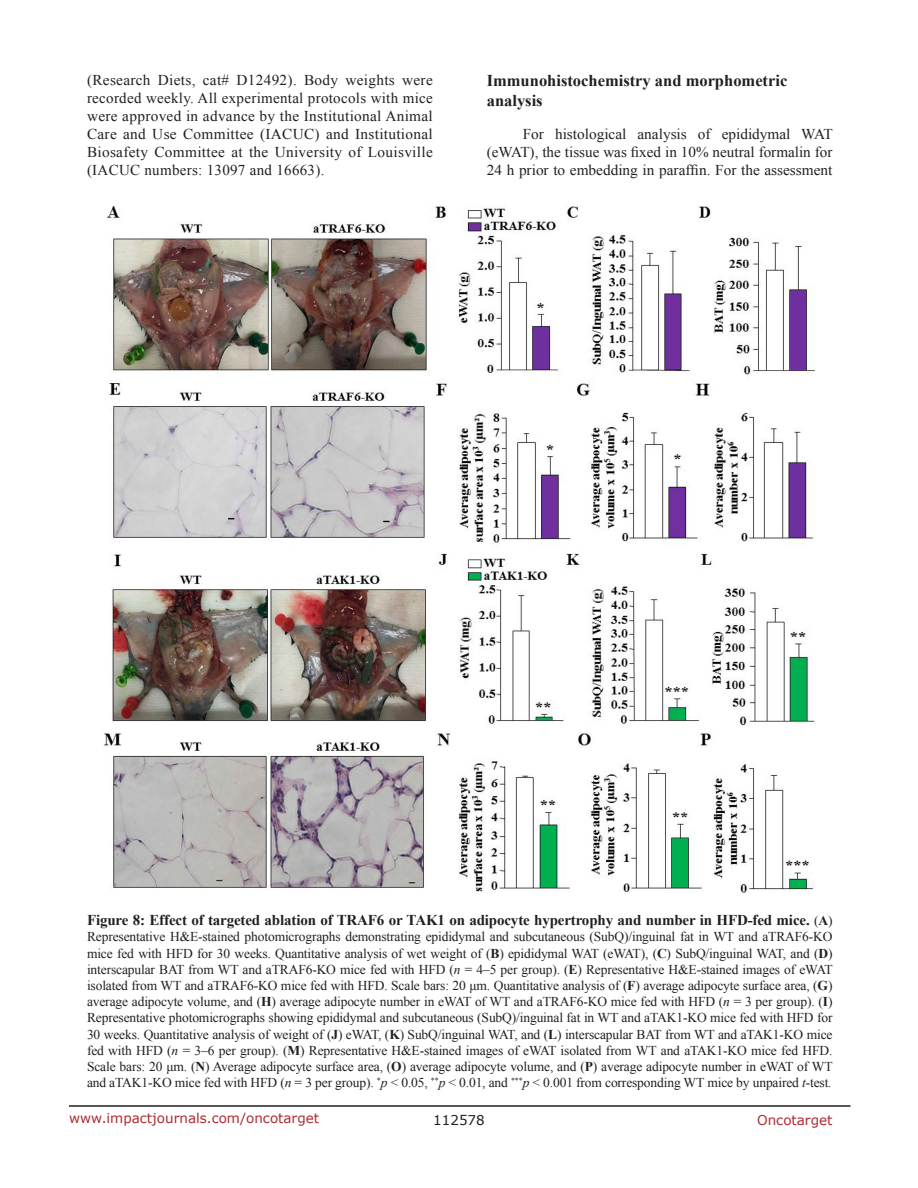
<style>
.page{position:relative;width:918px;height:1188px;background:#fff}
.page>*{position:absolute;margin:0;border:0;box-sizing:border-box;transform-origin:0 0}
.SubHeading_middle{font:700 16.5px/19.8px "Times New Roman";color:#231f20}
.BodyText{font:15px/18px "Times New Roman";letter-spacing:.01em;color:#231f20;text-align:justify}
.FigureText{font:700 15px "Times New Roman";letter-spacing:-.01em;color:#231f20}
.FigureText-2{font:13.5px/16.2px "Times New Roman";letter-spacing:-.01em;color:#231f20;text-align:justify}
.t1{font:13.5px "Verdana";color:#ac2b31}
.t2{font:13.5px "Verdana";color:#231f20}
.s1{font-weight:400;font-size:13.5px}
.s2{font-size:13.5px}
.s3{font-weight:700}
.s4{font-style:italic}
</style>
<div class="page">
<hr style="left:69px;top:1105px;width:781px;height:2px;background:#231f20">
<img style="left:104px;top:206px;width:712px;height:687px">
<p class="BodyText" style="left:87px;top:71px;width:347px">(Research Diets, cat# D12492). Body weights were recorded weekly. All experimental protocols with mice were approved in advance by the Institutional Animal Care and Use Committee (IACUC) and Institutional Biosafety Committee at the University of Louisville (IACUC numbers: 13097 and 16663).</p>
<p class="SubHeading_middle" style="left:487px;top:70px;width:302px">Immunohistochemistry and morphometric analysis</p>
<p class="BodyText" style="left:487px;top:125px;width:348px;text-indent:36px">For histological analysis of epididymal WAT (eWAT), the tissue was fixed in 10% neutral formalin for 24 h prior to embedding in paraffin. For the assessment</p>
<p class="FigureText" style="left:87px;top:910px;width:747px">Figure 8: Effect of targeted ablation of TRAF6 or TAK1 on adipocyte hypertrophy and number in HFD-fed mice. <span class="s1">(</span><span class="s2">A</span><span class="s1">)</span></p>
<p class="FigureText-2" style="left:87px;top:929px;width:747px">Representative H&amp;E-stained photomicrographs demonstrating epididymal and subcutaneous (SubQ)/inguinal fat in WT and aTRAF6-KO mice fed with HFD for 30 weeks. Quantitative analysis of wet weight of (<span class="s3">B</span>) epididymal WAT (eWAT), (<span class="s3">C</span>) SubQ/inguinal WAT, and (<span class="s3">D</span>) interscapular BAT from WT and aTRAF6-KO mice fed with HFD (<span class="s4">n</span> = 4–5 per group). (<span class="s3">E</span>) Representative H&amp;E-stained images of eWAT isolated from WT and aTRAF6-KO mice fed with HFD. Scale bars: 20 μm. Quantitative analysis of (<span class="s3">F</span>) average adipocyte surface area, (<span class="s3">G</span>) average adipocyte volume, and (<span class="s3">H</span>) average adipocyte number in eWAT of WT and aTRAF6-KO mice fed with HFD (<span class="s4">n</span> = 3 per group). (<span class="s3">I</span>)<br>Representative photomicrographs showing epididymal and subcutaneous (SubQ)/inguinal fat in WT and aTAK1-KO mice fed with HFD for 30 weeks. Quantitative analysis of weight of (<span class="s3">J</span>) eWAT, (<span class="s3">K</span>) SubQ/inguinal WAT, and (<span class="s3">L</span>) interscapular BAT from WT and aTAK1-KO mice fed with HFD (<span class="s4">n</span> = 3–6 per group). (<span class="s3">M</span>) Representative H&amp;E-stained images of eWAT isolated from WT and aTAK1-KO mice fed HFD.<br>Scale bars: 20 μm. (<span class="s3">N</span>) Average adipocyte surface area, (<span class="s3">O</span>) average adipocyte volume, and (<span class="s3">P</span>) average adipocyte number in eWAT of WT and aTAK1-KO mice fed with HFD (<span class="s4">n</span> = 3 per group). <sup>*</sup><span class="s4">p</span> &lt; 0.05, <sup>**</sup><span class="s4">p</span> &lt; 0.01, and <sup>***</sup><span class="s4">p</span> &lt; 0.001 from corresponding WT mice by unpaired <span class="s4">t</span>-test.</p>
<p class="t1" style="left:69px;top:1109px;width:252px">www.impactjournals.com/oncotarget</p>
<p class="t2" style="left:433px;top:1111px;width:53px">112578</p>
<p class="t1" style="left:757px;top:1111px;width:77px">Oncotarget</p>
</div>
